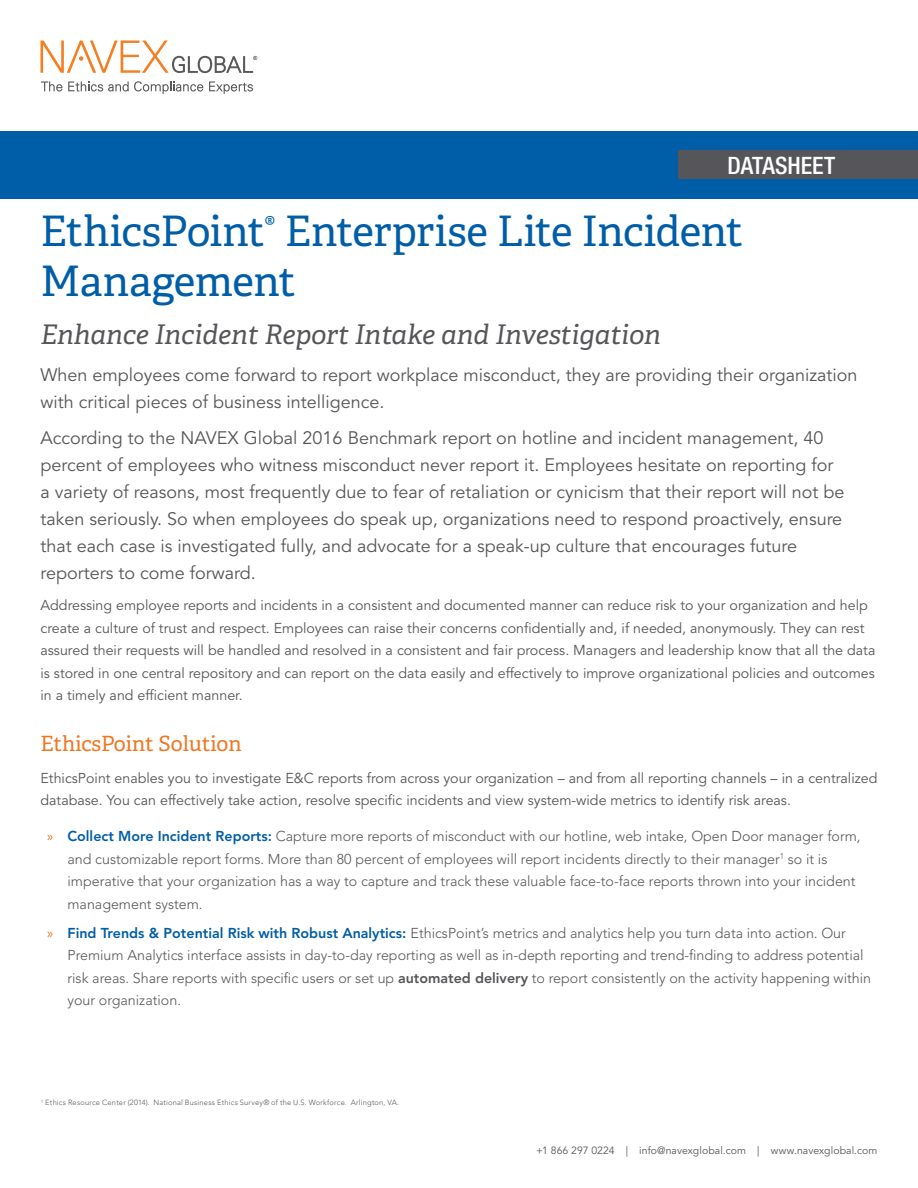
<style>
.page{position:relative;width:918px;height:1188px;background:#fff}
.page>*{position:absolute;margin:0;border:0;box-sizing:border-box;transform-origin:0 0}
.t1{font:42px/50.4px "Adelle";letter-spacing:-.015em;color:#005da7}
.t2{font:italic 27px "Adelle";color:#56565a}
.t3{font:500 condensed 24px "Helvetica Neue LT Std";color:#fff}
.t4{font:21px "Adelle";color:#ee7723}
.t5{font:18px/27px "Avenir LT Std";color:#56565a}
.t6{font:14.25px/22.5px "Avenir LT Std";color:#56565a}
.t7{font:300 14.25px/22.5px "Avenir LT Std";color:#56565a}
.t8{font:10.5px "Avenir LT Std";letter-spacing:.005em;color:#56565a}
.t9{font:300 7.5px "Avenir LT Std";letter-spacing:.025em;color:#56565a}
.s1{font-family:"Myriad Pro";font-weight:400;color:#ee7723}
.s2{font-weight:800;color:#005da7}
.s3{font-weight:800}
</style>
<div class="page">
<div style="left:0;top:131px;width:918px;height:68px;background:#005da7"></div>
<div style="left:678px;top:151px;width:240px;height:28px;background:#56565a"></div>
<svg style="left:41px;top:81px;width:162px;height:13px"></svg>
<svg style="left:209px;top:81px;width:44px;height:13px"></svg>
<svg style="left:40px;top:40px;width:217px;height:33px"></svg>
<h3 class="t3" style="left:727px;top:151px;width:109px">DATASHEET</h3>
<h1 class="t1" style="left:40px;top:204px;width:704px">EthicsPoint<sup>®</sup> Enterprise Lite Incident<br>Management</h1>
<h2 class="t2" style="left:40px;top:315px;width:622px">Enhance Incident Report Intake and Investigation</h2>
<p class="t5" style="left:40px;top:362px;width:818px">When employees come forward to report workplace misconduct, they are providing their organization with critical pieces of business intelligence.</p>
<p class="t5" style="left:40px;top:425px;width:806px">According to the NAVEX Global 2016 Benchmark report on hotline and incident management, 40 percent of employees who witness misconduct never report it. Employees hesitate on reporting for a variety of reasons, most frequently due to fear of retaliation or cynicism that their report will not be taken seriously. So when employees do speak up, organizations need to respond proactively, ensure that each case is investigated fully, and advocate for a speak-up culture that encourages future reporters to come forward.</p>
<p class="t6" style="left:40px;top:594px;width:836px">Addressing employee reports and incidents in a consistent and documented manner can reduce risk to your organization and help create a culture of trust and respect. Employees can raise their concerns confidentially and, if needed, anonymously. They can rest assured their requests will be handled and resolved in a consistent and fair process. Managers and leadership know that all the data is stored in one central repository and can report on the data easily and effectively to improve organizational policies and outcomes in a timely and efficient manner.</p>
<h3 class="t4" style="left:40px;top:728px;width:203px">EthicsPoint Solution</h3>
<p class="t6" style="left:40px;top:767px;width:839px">EthicsPoint enables you to investigate E&amp;C reports from across your organization – and from all reporting channels – in a centralized database. You can effectively take action, resolve specific incidents and view system-wide metrics to identify risk areas.</p>
<p class="t7" style="left:67px;top:825px;width:795px;text-indent:-20px"><span class="s1">»</span> <span class="s2">Collect More Incident Reports:</span> Capture more reports of misconduct with our hotline, web intake, Open Door manager form, and customizable report forms. More than 80 percent of employees will report incidents directly to their manager<sup>1</sup> so it is imperative that your organization has a way to capture and track these valuable face-to-face reports thrown into your incident management system.</p>
<p class="t7" style="left:67px;top:922px;width:805px;text-indent:-20px"><span class="s1">»</span> <span class="s2">Find Trends &amp; Potential Risk with Robust Analytics:</span> EthicsPoint’s metrics and analytics help you turn data into action. Our Premium Analytics interface assists in day-to-day reporting as well as in-depth reporting and trend-finding to address potential risk areas. Share reports with specific users or set up <span class="s3">automated delivery</span> to report consistently on the activity happening within your organization.</p>
<p class="t9" style="left:41px;top:1098px;width:360px"><sup>1</sup> Ethics Resource Center (2014). National Business Ethics Survey® of the U.S. Workforce. Arlington, VA.</p>
<p class="t8" style="left:536px;top:1144px;width:343px">+1 866 297 0224 | info@navexglobal.com | www.navexglobal.com</p>
</div>
